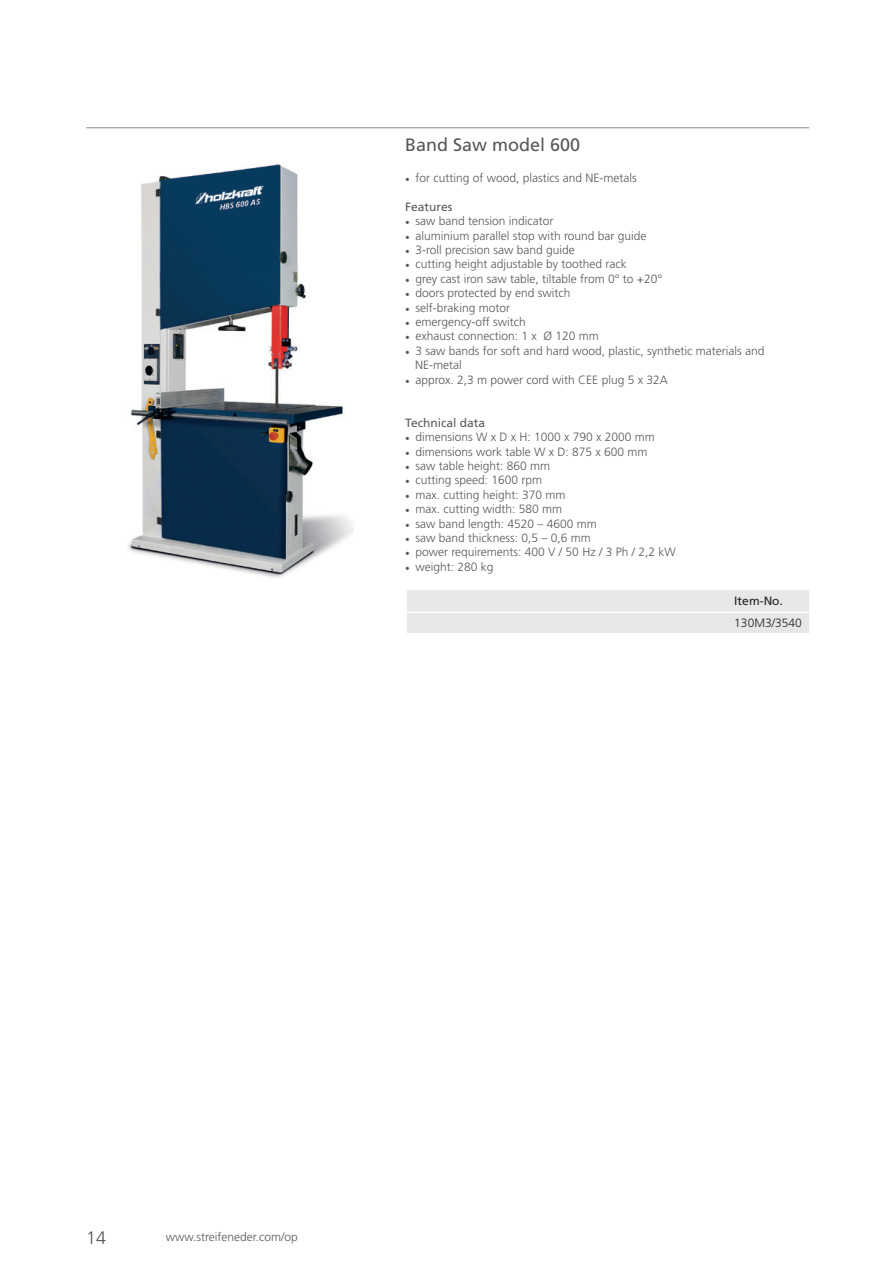
<style>
.page{position:relative;width:893px;height:1263px;background:#fff}
.page>*{position:absolute;margin:0;border:0;box-sizing:border-box;transform-origin:0 0}
.t1{font:18px "Frutiger LT";color:#57585a}
.t2{font:300 18px "Frutiger LT";color:#57585a}
.t3{font:300 12px/14.4px "Frutiger LT";color:#57585a}
.t4{font:12px "Frutiger LT";color:#57585a}
.t5{font:300 12px "Frutiger LT";color:#231f20}
.t6{font:12px "Frutiger LT";color:#231f20}
.s1{font-family:"Minion Pro";font-weight:400}
</style>
<div class="page">
<div style="left:407px;top:590px;width:402px;height:43px;background:#e6e7e9"></div>
<hr style="left:407px;top:611px;width:321px;height:2px;background:#fff">
<hr style="left:728px;top:611px;width:81px;height:2px;background:#fff">
<hr style="left:86px;top:127px;width:723px;height:1px;background:#939598">
<img style="left:127px;top:164px;width:226px;height:414px">
<h1 class="t1" style="left:405px;top:134px;width:177px">Band Saw model 600</h1>
<p class="t3" style="left:405px;top:171px;width:233px"><span class="s1">•</span> for cutting of wood, plastics and NE-metals</p>
<p class="t4" style="left:405px;top:199px;width:49px">Features</p>
<p class="t3" style="left:405px;top:214px;width:150px"><span class="s1">•</span> saw band tension indicator</p>
<p class="t3" style="left:405px;top:228px;width:243px"><span class="s1">•</span> aluminium parallel stop with round bar guide</p>
<p class="t3" style="left:405px;top:243px;width:171px"><span class="s1">•</span> 3-roll precision saw band guide</p>
<p class="t3" style="left:405px;top:257px;width:223px"><span class="s1">•</span> cutting height adjustable by toothed rack</p>
<p class="t3" style="left:405px;top:272px;width:258px"><span class="s1">•</span> grey cast iron saw table, tiltable from 0° to +20°</p>
<p class="t3" style="left:405px;top:286px;width:167px"><span class="s1">•</span> doors protected by end switch</p>
<p class="t3" style="left:405px;top:300px;width:106px"><span class="s1">•</span> self-braking motor</p>
<p class="t3" style="left:405px;top:315px;width:122px"><span class="s1">•</span> emergency-off switch</p>
<p class="t3" style="left:405px;top:329px;width:195px"><span class="s1">•</span> exhaust connection: 1 x Ø 120 mm</p>
<p class="t3" style="left:415px;top:344px;width:351px;text-indent:-10px"><span class="s1">•</span> 3 saw bands for soft and hard wood, plastic, synthetic materials and<br>NE-metal</p>
<p class="t3" style="left:405px;top:372px;width:264px"><span class="s1">•</span> approx. 2,3 m power cord with CEE plug 5 x 32A</p>
<p class="t4" style="left:405px;top:415px;width:81px">Technical data</p>
<p class="t3" style="left:405px;top:430px;width:251px"><span class="s1">•</span> dimensions W x D x H: 1000 x 790 x 2000 mm</p>
<p class="t3" style="left:405px;top:444px;width:244px"><span class="s1">•</span> dimensions work table W x D: 875 x 600 mm</p>
<p class="t3" style="left:405px;top:459px;width:146px"><span class="s1">•</span> saw table height: 860 mm</p>
<p class="t3" style="left:405px;top:473px;width:138px"><span class="s1">•</span> cutting speed: 1600 rpm</p>
<p class="t3" style="left:405px;top:488px;width:162px"><span class="s1">•</span> max. cutting height: 370 mm</p>
<p class="t3" style="left:405px;top:502px;width:158px"><span class="s1">•</span> max. cutting width: 580 mm</p>
<p class="t3" style="left:405px;top:516px;width:193px"><span class="s1">•</span> saw band length: 4520 – 4600 mm</p>
<p class="t3" style="left:405px;top:531px;width:187px"><span class="s1">•</span> saw band thickness: 0,5 – 0,6 mm</p>
<p class="t3" style="left:405px;top:545px;width:272px"><span class="s1">•</span> power requirements: 400 V / 50 Hz / 3 Ph / 2,2 kW</p>
<p class="t3" style="left:405px;top:560px;width:90px"><span class="s1">•</span> weight: 280 kg</p>
<p class="t6" style="left:734px;top:594px;width:50px">Item-No.</p>
<p class="t5" style="left:734px;top:616px;width:69px">130M3/3540</p>
<h1 class="t2" style="left:86px;top:1227px;width:22px">14</h1>
<p class="t3" style="left:166px;top:1230px;width:134px">www.streifeneder.com/op</p>
</div>
